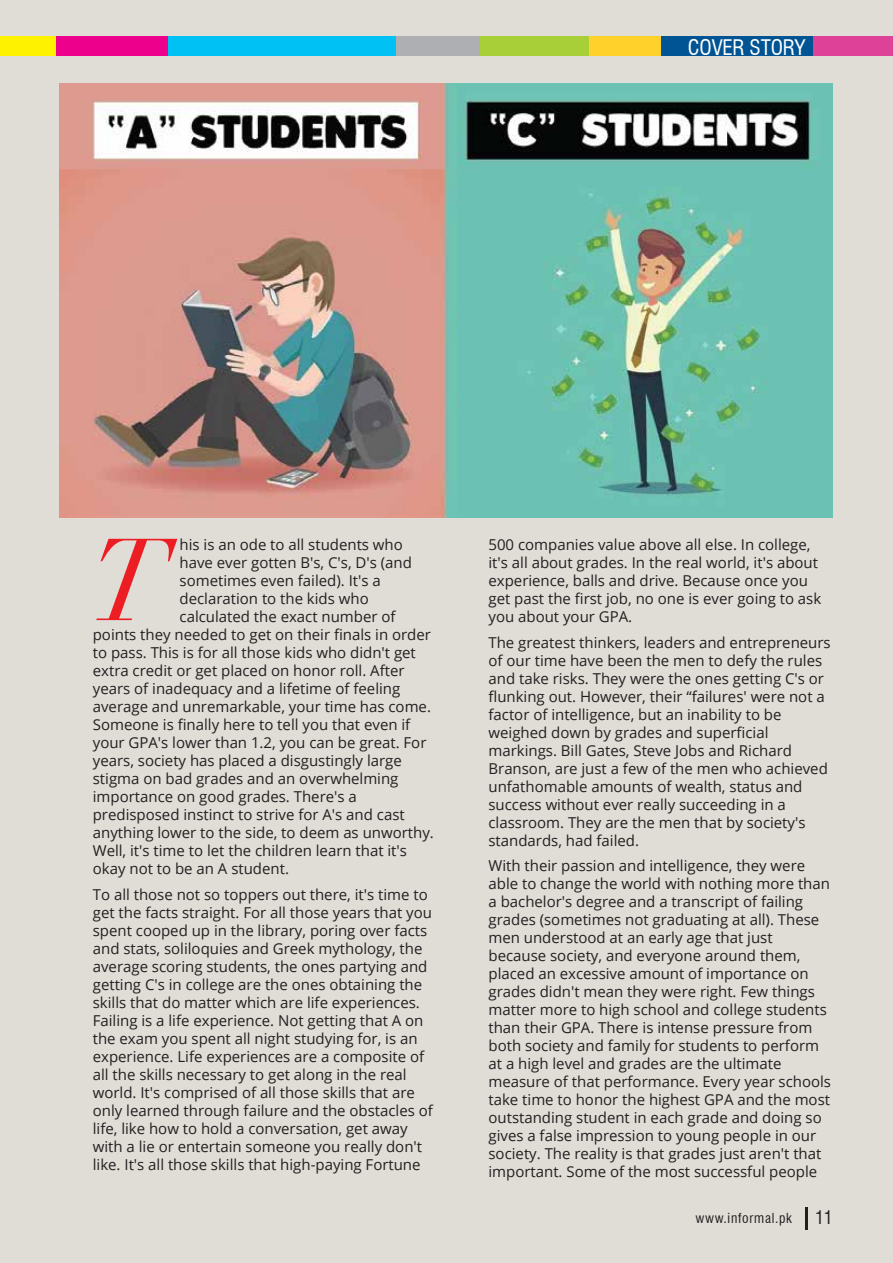
<style>
.page{position:relative;width:893px;height:1263px;background:#e0dcd6}
.page>*{position:absolute;margin:0;border:0;box-sizing:border-box;transform-origin:0 0}
.t1{font:italic 114.15px "Didot LT Std";color:#ed1d24}
.t2{font:condensed 21px "Swiss 721 BT";letter-spacing:-.01em;color:#fff}
.t3{font:condensed 18px "Swiss 721 BT";color:#231f20}
.t4{font:15px/18px "Open Sans";color:#231f20}
.t5{font:condensed 13.5px "Swiss 721 BT";letter-spacing:.05em;color:#231f20}
</style>
<div class="page">
<img style="left:60px;top:83px;width:772px;height:435px">
<div style="left:52px;top:36px;width:117px;height:20px;background:#ec008c"></div>
<div style="left:0;top:36px;width:56px;height:20px;background:#fff200"></div>
<div style="left:813px;top:36px;width:80px;height:20px;background:#dd4298"></div>
<div style="left:661px;top:36px;width:152px;height:20px;background:#015493"></div>
<div style="left:589px;top:36px;width:72px;height:20px;background:#ffd12a"></div>
<div style="left:480px;top:36px;width:109px;height:20px;background:#a8cf38"></div>
<div style="left:396px;top:36px;width:84px;height:20px;background:#adafb2"></div>
<div style="left:169px;top:36px;width:227px;height:20px;background:#00c1f3"></div>
<hr style="left:805px;top:1207px;width:2px;height:23px;background:#231f20">
<h2 class="t2" style="left:688px;top:34px;width:119px">COVER STORY</h2>
<p class="t4" style="left:180px;top:535px;width:225px">his is an ode to all students who</p>
<p class="t4" style="left:180px;top:553px;width:234px">have ever gotten B's, C's, D's (and</p>
<p class="t4" style="left:180px;top:571px;width:203px">sometimes even failed). It's a</p>
<p class="t4" style="left:180px;top:589px;width:191px">declaration to the kids who</p>
<p class="t4" style="left:180px;top:607px;width:218px">calculated the exact number of</p>
<p class="t4" style="left:93px;top:625px;width:340px">points they needed to get on their finals in order</p>
<p class="t4" style="left:93px;top:643px;width:325px">to pass. This is for all those kids who didn't get</p>
<p class="t4" style="left:93px;top:661px;width:313px">extra credit or get placed on honor roll. After</p>
<p class="t4" style="left:93px;top:679px;width:309px">years of inadequacy and a lifetime of feeling</p>
<p class="t4" style="left:93px;top:697px;width:340px">average and unremarkable, your time has come.</p>
<p class="t4" style="left:93px;top:715px;width:319px">Someone is finally here to tell you that even if</p>
<p class="t4" style="left:93px;top:733px;width:335px">your GPA's lower than 1.2, you can be great. For</p>
<p class="t4" style="left:93px;top:751px;width:311px">years, society has placed a disgustingly large</p>
<p class="t4" style="left:93px;top:769px;width:307px">stigma on bad grades and an overwhelming</p>
<p class="t4" style="left:93px;top:787px;width:265px">importance on good grades. There's a</p>
<p class="t4" style="left:93px;top:805px;width:313px">predisposed instinct to strive for A's and cast</p>
<p class="t4" style="left:93px;top:823px;width:343px">anything lower to the side, to deem as unworthy.</p>
<p class="t4" style="left:93px;top:841px;width:316px">Well, it's time to let the children learn that it's</p>
<p class="t4" style="left:93px;top:859px;width:198px">okay not to be an A student.</p>
<p class="t4" style="left:93px;top:885px;width:342px">To all those not so toppers out there, it's time to get the facts straight. For all those years that you spent cooped up in the library, poring over facts and stats, soliloquies and Greek mythology, the average scoring students, the ones partying and getting C's in college are the ones obtaining the skills that do matter which are life experiences.<br>Failing is a life experience. Not getting that A on the exam you spent all night studying for, is an experience. Life experiences are a composite of all the skills necessary to get along in the real world. It's comprised of all those skills that are only learned through failure and the obstacles of life, like how to hold a conversation, get away with a lie or entertain someone you really don't like. It's all those skills that high-paying Fortune</p>
<h1 class="t1" style="left:90px;top:512px;width:80px">T</h1>
<p class="t4" style="left:488px;top:535px;width:334px">500 companies value above all else. In college, it's all about grades. In the real world, it's about experience, balls and drive. Because once you get past the first job, no one is ever going to ask you about your GPA.</p>
<p class="t4" style="left:488px;top:633px;width:344px">The greatest thinkers, leaders and entrepreneurs of our time have been the men to defy the rules and take risks. They were the ones getting C's or flunking out. However, their “failures' were not a factor of intelligence, but an inability to be weighed down by grades and superficial markings. Bill Gates, Steve Jobs and Richard Branson, are just a few of the men who achieved unfathomable amounts of wealth, status and success without ever really succeeding in a classroom. They are the men that by society's standards, had failed.</p>
<p class="t4" style="left:488px;top:856px;width:344px">With their passion and intelligence, they were able to change the world with nothing more than a bachelor's degree and a transcript of failing grades (sometimes not graduating at all). These men understood at an early age that just because society, and everyone around them, placed an excessive amount of importance on grades didn't mean they were right. Few things matter more to high school and college students than their GPA. There is intense pressure from both society and family for students to perform at a high level and grades are the ultimate measure of that performance. Every year schools take time to honor the highest GPA and the most outstanding student in each grade and doing so gives a false impression to young people in our society. The reality is that grades just aren't that important. Some of the most successful people</p>
<p class="t5" style="left:695px;top:1210px;width:98px">www.informal.pk</p>
<p class="t3" style="left:815px;top:1207px;width:19px">11</p>
</div>
